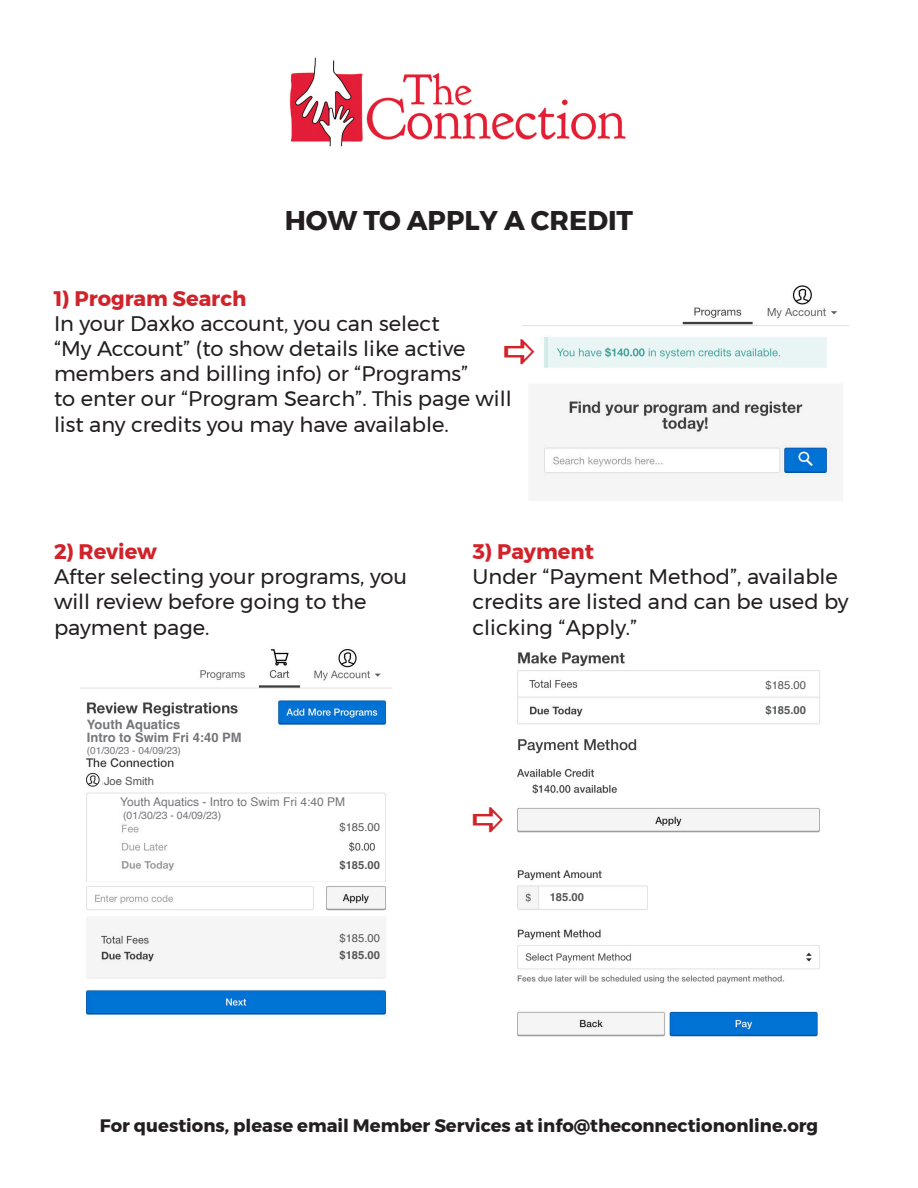
<style>
.page{position:relative;width:918px;height:1188px;background:#fff}
.page>*{position:absolute;margin:0;border:0;box-sizing:border-box;transform-origin:0 0}
.t1{font:700 27px "Montserrat";color:#231f20}
.t2{font:21px/25.2px "Montserrat";color:#231f20}
.t3{font:700 21px "Montserrat";color:#d1232a}
.t4{font:700 18px "Montserrat";color:#231f20}
.t5{font:700 12.9px/12.9px "Helvetica";color:#757679}
.t6{font:12px "Helvetica";color:#757679}
.t7{font:11.25px "Helvetica";color:#545557}
.t8{font:700 11.25px "Helvetica";color:#545557}
.t9{font:10.5px "Helvetica";color:#757679}
.t10{font:10.05px "Helvetica";color:#757679}
</style>
<div class="page">
<img style="left:289px;top:57px;width:337px;height:90px">
<img style="left:522px;top:285px;width:327px;height:215px">
<img style="left:517px;top:652px;width:303px;height:385px">
<div style="left:546px;top:888px;width:52px;height:16px;background:#fff"></div>
<div style="left:764px;top:704px;width:45px;height:16px;background:#fff"></div>
<div style="left:764px;top:678px;width:45px;height:16px;background:#fff"></div>
<img style="left:81px;top:649px;width:311px;height:233px">
<div style="left:103px;top:775px;width:64px;height:13px;background:#fff"></div>
<div style="left:120px;top:804px;width:215px;height:14px;background:#fff"></div>
<img style="left:86px;top:886px;width:300px;height:129px">
<div style="left:338px;top:858px;width:45px;height:16px;background:#fff"></div>
<div style="left:338px;top:821px;width:45px;height:16px;background:#fff"></div>
<div style="left:229px;top:927px;width:147px;height:41px;background:#f5f5f5"></div>
<div style="left:82px;top:718px;width:181px;height:36px;background:#fff"></div>
<svg style="left:522px;top:340px;width:12px;height:24px"></svg>
<p class="t1" style="left:285px;top:199px;width:350px">HOW TO APPLY A CREDIT</p>
<p class="t3" style="left:54px;top:281px;width:194px">1) Program Search</p>
<p class="t2" style="left:54px;top:310px;width:459px">In your Daxko account, you can select<br>“My Account” (to show details like active members and billing info) or “Programs”<br>to enter our “Program Search”. This page will list any credits you may have available.</p>
<p class="t3" style="left:54px;top:535px;width:104px">2) Review</p>
<p class="t2" style="left:54px;top:564px;width:355px">After selecting your programs, you will review before going to the</p>
<p class="t2" style="left:54px;top:614px;width:157px">payment page.</p>
<p class="t5" style="left:87px;top:720px;width:156px">Youth Aquatics<br>Intro to Swim Fri 4:40 PM</p>
<p class="t10" style="left:87px;top:743px;width:96px">(01/30/23 - 04/09/23)</p>
<p class="t7" style="left:104px;top:772px;width:51px">Joe Smith</p>
<p class="t6" style="left:120px;top:793px;width:226px">Youth Aquatics - Intro to Swim Fri 4:40 PM</p>
<p class="t9" style="left:123px;top:807px;width:100px">(01/30/23 - 04/09/23)</p>
<p class="t8" style="left:339px;top:858px;width:42px">$185.00</p>
<p class="t7" style="left:339px;top:819px;width:42px">$185.00</p>
<p class="t7" style="left:339px;top:930px;width:42px">$185.00</p>
<p class="t8" style="left:339px;top:948px;width:42px">$185.00</p>
<p class="t3" style="left:472px;top:535px;width:123px">3) Payment</p>
<p class="t2" style="left:472px;top:564px;width:378px">Under “Payment Method”, available credits are listed and can be used by clicking “Apply.”</p>
<p class="t7" style="left:765px;top:676px;width:42px">$185.00</p>
<p class="t8" style="left:550px;top:890px;width:36px">185.00</p>
<p class="t8" style="left:765px;top:703px;width:42px">$185.00</p>
<p class="t4" style="left:100px;top:1111px;width:720px">For questions, please email Member Services at info@theconnectiononline.org</p>
</div>
